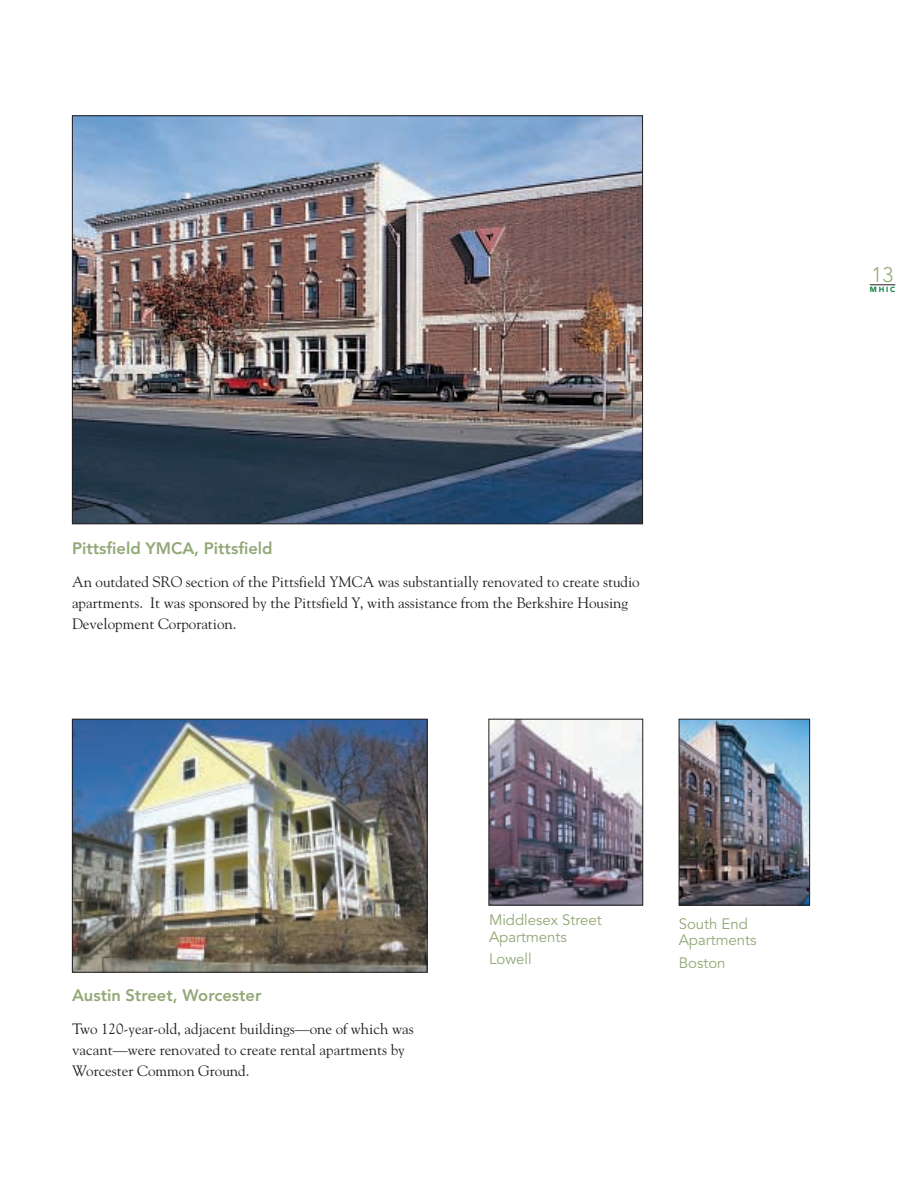
<style>
.page{position:relative;width:918px;height:1188px;background:#fff}
.page>*{position:absolute;margin:0;border:0;box-sizing:border-box;transform-origin:0 0}
.t1{font:300 21px "Avenir";color:#92a876}
.t2{font:800 16.5px "Avenir";color:#92a876}
.t3{font:15px/21px "Goudy";color:#231f20}
.t4{font:15px/16.5px "Avenir";color:#92a876}
.t5{font:900 7.5px "Avenir";color:#0b8642}
</style>
<div class="page">
<svg style="left:870px;top:285px;width:25px;height:1px"></svg>
<img style="left:74px;top:117px;width:567px;height:405px">
<img style="left:681px;top:721px;width:127px;height:182px">
<div style="left:679px;top:719px;width:131px;height:186px;border:1px solid #231f20"></div>
<img style="left:490px;top:721px;width:151px;height:182px">
<div style="left:488px;top:719px;width:155px;height:186px;border:1px solid #231f20"></div>
<img style="left:74px;top:721px;width:352px;height:250px">
<div style="left:72px;top:719px;width:356px;height:254px;border:1px solid #231f20"></div>
<p class="t2" style="left:72px;top:542px;width:202px">Pittsfield YMCA, Pittsfield</p>
<p class="t3" style="left:72px;top:573px;width:569px">An outdated SRO section of the Pittsfield YMCA was substantially renovated to create studio apartments. It was sponsored by the Pittsfield Y, with assistance from the Berkshire Housing<br>Development Corporation.</p>
<p class="t2" style="left:72px;top:989px;width:191px">Austin Street, Worcester</p>
<p class="t3" style="left:72px;top:1020px;width:343px">Two 120-year-old, adjacent buildings—one of which was vacant—were renovated to create rental apartments by<br>Worcester Common Ground.</p>
<p class="t4" style="left:489px;top:913px;width:114px">Middlesex Street<br>Apartments</p>
<p class="t4" style="left:489px;top:952px;width:44px">Lowell</p>
<p class="t4" style="left:679px;top:917px;width:80px">South End<br>Apartments</p>
<p class="t4" style="left:679px;top:956px;width:48px">Boston</p>
<h1 class="t1" style="left:872px;top:266px;width:23px">13</h1>
<p class="t5" style="left:870px;top:286px;width:27px">MHIC</p>
</div>
